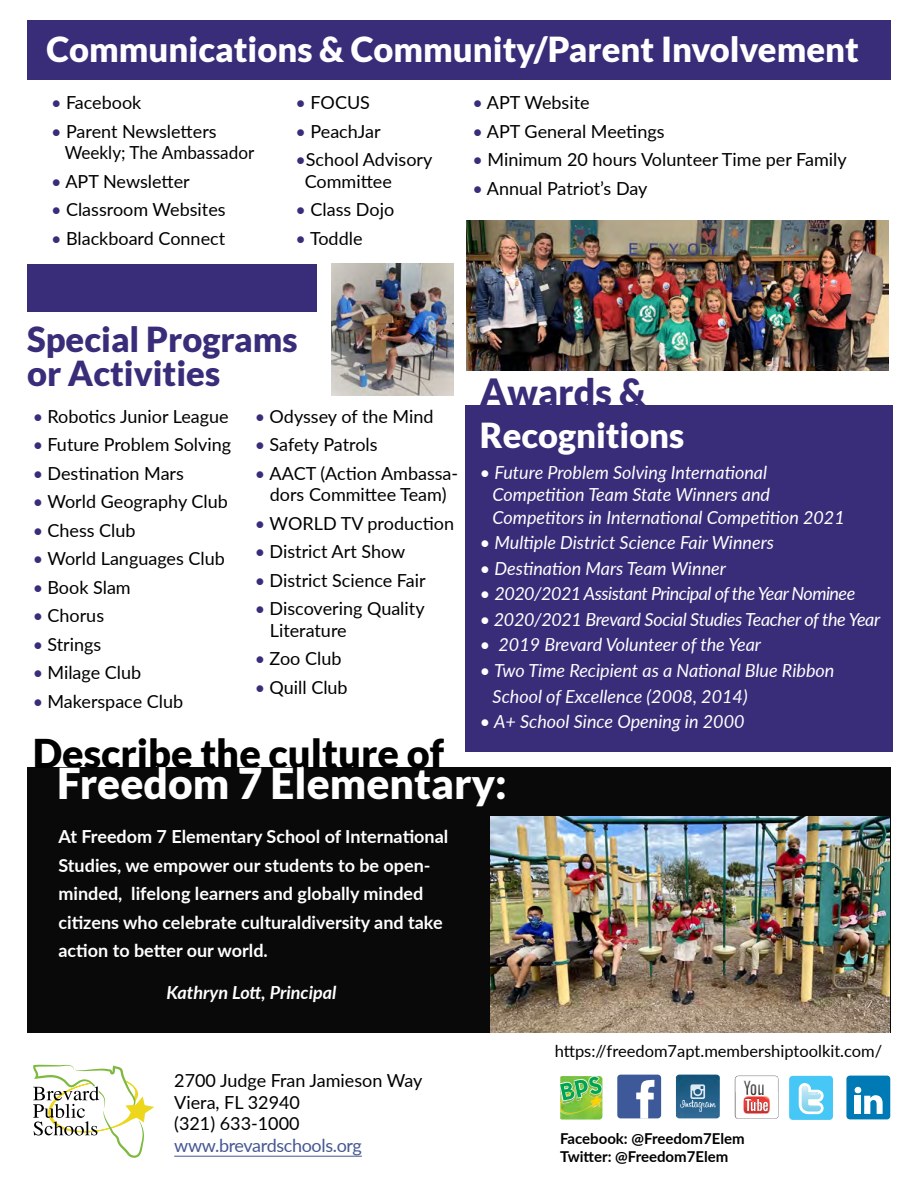
<style>
.page{position:relative;width:918px;height:1188px;background:#fff}
.page>*{position:absolute;margin:0;border:0;box-sizing:border-box;transform-origin:0 0}
.t1{font:900 42.6px "Lato";color:#fff}
.t2{font:900 39.75px "Lato";color:#000}
.t3{font:900 37.5px "Lato";color:#392d7a}
.t4{font:900 34.5px "Lato";color:#fff}
.t5{font:900 34.5px/34.5px "Lato";color:#392d7a}
.t6{font:18px/21.6px "Lato";color:#000}
.t7{font:italic 18px/22.5px "Lato";color:#fff}
.t8{font:700 18px/28.5px "Lato";color:#fff}
.t9{font:italic 18px "Lato";letter-spacing:-.02em;color:#fff}
.t10{font:italic 18px "Lato";letter-spacing:-.03em;color:#fff}
.t11{font:18px "Lato";letter-spacing:-.02em;color:#465792}
.t12{font:italic 700 18px "Lato";color:#fff}
.t13{font:16.5px "Lato";color:#000}
.t14{font:700 15px/18px "Lato";color:#000}
.s1{color:#392d7a}
</style>
<div class="page">
<img style="left:467px;top:220px;width:422px;height:151px">
<div style="left:27px;top:21px;width:864px;height:59px;background:#392d7a"></div>
<div style="left:27px;top:767px;width:864px;height:265px;background:#090909"></div>
<div style="left:617px;top:1075px;width:44px;height:43px;background:#3d5999;border-radius:3px"></div>
<svg style="left:636px;top:1080px;width:18px;height:39px"></svg>
<img style="left:560px;top:1076px;width:42px;height:44px">
<img style="left:588px;top:1076px;width:14px;height:1px">
<svg style="left:560px;top:1077px;width:42px;height:38px;background:#7bc356"></svg>
<div style="left:789px;top:1076px;width:44px;height:44px;background:#47c7f5;border-radius:4px"></div>
<svg style="left:799px;top:1083px;width:25px;height:31px"></svg>
<div style="left:846px;top:1076px;width:44px;height:43px;background:#007ab5;border-radius:3px"></div>
<svg style="left:855px;top:1087px;width:28px;height:27px"></svg>
<svg style="left:735px;top:1076px;width:43px;height:43px"></svg>
<img style="left:676px;top:1075px;width:44px;height:43px">
<svg style="left:680px;top:1084px;width:36px;height:28px"></svg>
<svg style="left:33px;top:1065px;width:121px;height:93px"></svg>
<hr style="left:174px;top:1156px;width:188px;height:1px;background:#465792">
<div style="left:466px;top:406px;width:427px;height:346px;background:#392d7a"></div>
<img style="left:490px;top:816px;width:400px;height:216px">
<img style="left:332px;top:264px;width:121px;height:131px">
<div style="left:27px;top:264px;width:289px;height:47px;background:#392d7a"></div>
<h3 class="t4" style="left:46px;top:29px;width:814px">Communications &amp; Community/Parent Involvement</h3>
<p class="t6" style="left:51px;top:91px;width:92px"><span class="s1">•</span> Facebook</p>
<p class="t6" style="left:65px;top:120px;width:191px;text-indent:-14px"><span class="s1">•</span> Parent Newsletters<br>Weekly; The Ambassador</p>
<p class="t6" style="left:51px;top:170px;width:140px"><span class="s1">•</span> APT Newsletter</p>
<p class="t6" style="left:51px;top:198px;width:176px"><span class="s1">•</span> Classroom Websites</p>
<p class="t6" style="left:51px;top:227px;width:176px"><span class="s1">•</span> Blackboard Connect</p>
<p class="t6" style="left:472px;top:91px;width:119px"><span class="s1">•</span> APT Website</p>
<p class="t6" style="left:472px;top:120px;width:194px"><span class="s1">•</span> APT General Meetings</p>
<p class="t6" style="left:472px;top:148px;width:376px"><span class="s1">•</span> Minimum 20 hours Volunteer Time per Family</p>
<p class="t6" style="left:472px;top:177px;width:176px"><span class="s1">•</span> Annual Patriot’s Day</p>
<p class="t6" style="left:295px;top:91px;width:76px"><span class="s1">•</span> FOCUS</p>
<p class="t6" style="left:295px;top:120px;width:87px"><span class="s1">•</span> PeachJar</p>
<p class="t6" style="left:305px;top:148px;width:129px;text-indent:-9px"><span class="s1">•</span>School Advisory<br>Committee</p>
<p class="t6" style="left:295px;top:198px;width:100px"><span class="s1">•</span> Class Dojo</p>
<p class="t6" style="left:295px;top:227px;width:69px"><span class="s1">•</span> Toddle</p>
<h3 class="t5" style="left:27px;top:321px;width:272px">Special Programs or Activities</h3>
<p class="t6" style="left:33px;top:405px;width:198px"><span class="s1">•</span> Robotics Junior League</p>
<p class="t6" style="left:33px;top:433px;width:200px"><span class="s1">•</span> Future Problem Solving</p>
<p class="t6" style="left:33px;top:462px;width:153px"><span class="s1">•</span> Destination Mars</p>
<p class="t6" style="left:33px;top:490px;width:197px"><span class="s1">•</span> World Geography Club</p>
<p class="t6" style="left:33px;top:519px;width:104px"><span class="s1">•</span> Chess Club</p>
<p class="t6" style="left:33px;top:547px;width:194px"><span class="s1">•</span> World Languages Club</p>
<p class="t6" style="left:33px;top:576px;width:100px"><span class="s1">•</span> Book Slam</p>
<p class="t6" style="left:33px;top:604px;width:73px"><span class="s1">•</span> Chorus</p>
<p class="t6" style="left:33px;top:633px;width:70px"><span class="s1">•</span> Strings</p>
<p class="t6" style="left:33px;top:661px;width:110px"><span class="s1">•</span> Milage Club</p>
<p class="t6" style="left:33px;top:690px;width:152px"><span class="s1">•</span> Makerspace Club</p>
<p class="t6" style="left:255px;top:405px;width:180px"><span class="s1">•</span> Odyssey of the Mind</p>
<p class="t6" style="left:255px;top:433px;width:124px"><span class="s1">•</span> Safety Patrols</p>
<p class="t6" style="left:255px;top:462px;width:205px;text-align:center"><span class="s1">•</span> AACT (Action Ambassa&shy;dors Committee Team)</p>
<p class="t6" style="left:255px;top:512px;width:201px"><span class="s1">•</span> WORLD TV production</p>
<p class="t6" style="left:255px;top:540px;width:152px"><span class="s1">•</span> District Art Show</p>
<p class="t6" style="left:255px;top:569px;width:172px"><span class="s1">•</span> District Science Fair</p>
<p class="t6" style="left:270px;top:597px;width:156px;text-indent:-15px"><span class="s1">•</span> Discovering Quality<br>Literature</p>
<p class="t6" style="left:255px;top:647px;width:88px"><span class="s1">•</span> Zoo Club</p>
<p class="t6" style="left:255px;top:676px;width:94px"><span class="s1">•</span> Quill Club</p>
<h3 class="t3" style="left:480px;top:371px;width:168px">Awards &amp;</h3>
<h3 class="t4" style="left:480px;top:415px;width:206px">Recognitions</h3>
<p class="t7" style="left:493px;top:460px;width:354px;text-indent:-13px">• Future Problem Solving International<br>Competition Team State Winners and<br>Competitors in International Competition 2021</p>
<p class="t7" style="left:480px;top:531px;width:296px">• Multiple District Science Fair Winners</p>
<p class="t7" style="left:480px;top:556px;width:248px">• Destination Mars Team Winner</p>
<p class="t10" style="left:480px;top:581px;width:377px">• 2020/2021 Assistant Principal of the Year Nominee</p>
<p class="t9" style="left:480px;top:607px;width:402px">• 2020/2021 Brevard Social Studies Teacher of the Year</p>
<p class="t7" style="left:480px;top:633px;width:283px">• 2019 Brevard Volunteer of the Year</p>
<p class="t7" style="left:493px;top:657px;width:343px;line-height:25.5px;text-indent:-13px">• Two Time Recipient as a National Blue Ribbon<br>School of Excellence (2008, 2014)</p>
<p class="t7" style="left:480px;top:709px;width:266px">• A+ School Since Opening in 2000</p>
<h2 class="t2" style="left:33px;top:730px;width:413px">Describe the culture of</h2>
<h1 class="t1" style="left:57px;top:759px;width:451px">Freedom 7 Elementary:</h1>
<p class="t8" style="left:58px;top:822px;width:391px">At Freedom 7 Elementary School of International Studies, we empower our students to be open&shy;minded, lifelong learners and globally minded citizens who celebrate culturaldiversity and take action to better our world.</p>
<p class="t12" style="left:166px;top:979px;width:172px">Kathryn Lott, Principal</p>
<p class="t13" style="left:555px;top:1039px;width:329px">https://freedom7apt.membershiptoolkit.com/</p>
<p class="t6" style="left:174px;top:1069px;width:250px">2700 Judge Fran Jamieson Way<br>Viera, FL 32940<br>(321) 633-1000</p>
<p class="t11" style="left:174px;top:1133px;width:189px">www.brevardschools.org</p>
<p class="t14" style="left:560px;top:1129px;width:186px">Facebook: @Freedom7Elem<br>Twitter: @Freedom7Elem</p>
</div>
